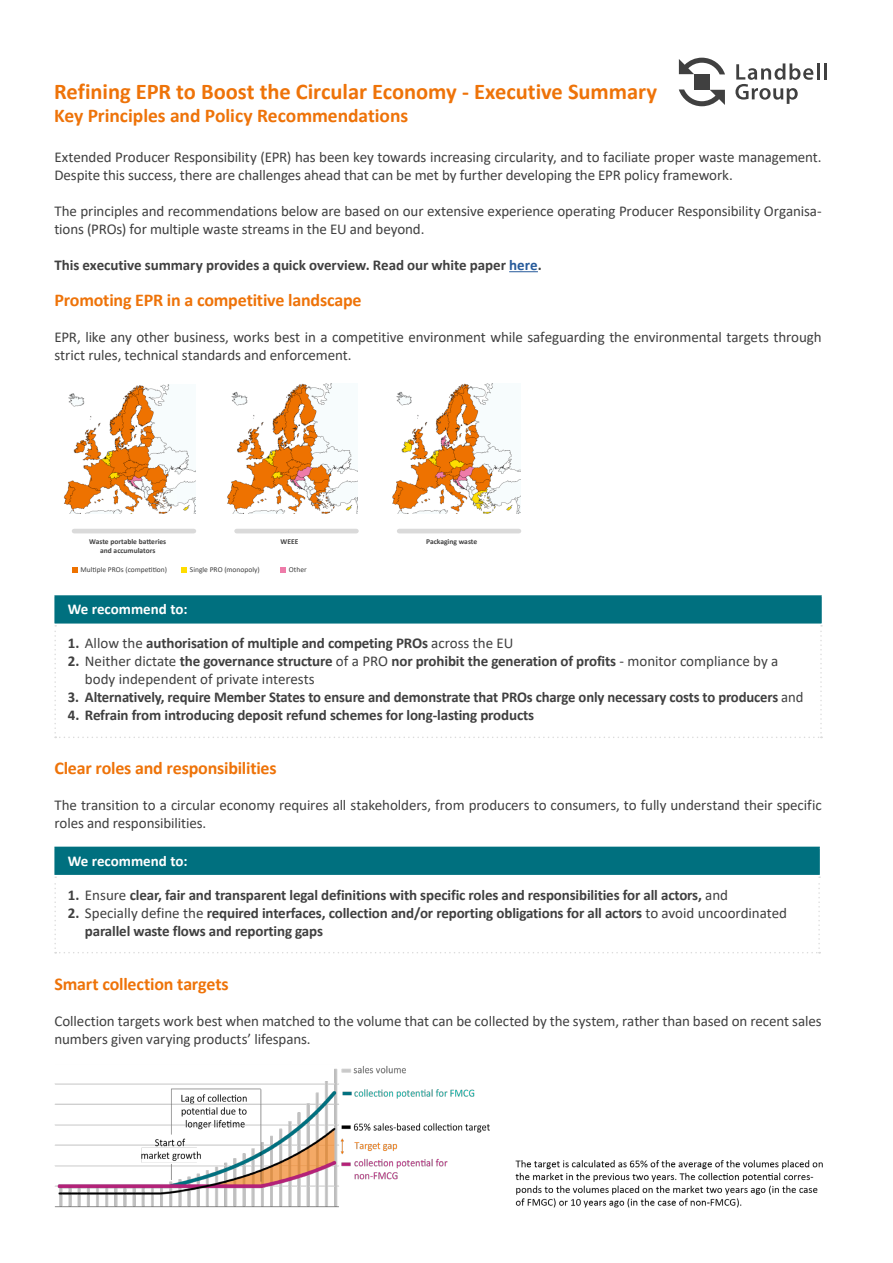
<style>
.page{position:relative;width:893px;height:1263px;background:#fff}
.page>*{position:absolute;margin:0;border:0;box-sizing:border-box;transform-origin:0 0}
.t1{font:700 22.5px "Calibri";letter-spacing:-.005em;color:#ee7309}
.t2{font:700 19.5px "Calibri";color:#ee7309}
.t3{font:700 18px "Calibri";letter-spacing:-.01em;color:#ee7309}
.t4{font:15px/18px "Calibri";letter-spacing:-.005em;color:#404040}
.t5{font:700 15px/18px "Calibri";letter-spacing:-.01em;color:#404040}
.t6{font:700 15px "Calibri";color:#fff}
.t7{font:700 7.5px/9px "Calibri";color:#404040;text-align:center}
.t8{font:7.5px "Calibri";color:#404040}
.s1{color:#275b9b}
.s2{font-weight:400}
.s3{font-weight:700}
</style>
<div class="page">
<svg style="left:679px;top:89px;width:46px;height:17px"></svg>
<svg style="left:679px;top:58px;width:46px;height:16px"></svg>
<div style="left:694px;top:75px;width:15px;height:15px;background:#404040"></div>
<hr style="left:817px;top:63px;width:3px;height:17px;background:#404040">
<svg style="left:824px;top:63px;width:2px;height:17px"></svg>
<svg style="left:735px;top:63px;width:78px;height:41px"></svg>
<svg style="left:509px;top:271px;width:29px;height:1px"></svg>
<img style="left:64px;top:385px;width:131px;height:129px">
<img style="left:227px;top:383px;width:131px;height:131px">
<img style="left:392px;top:383px;width:128px;height:131px">
<hr style="left:74px;top:529px;width:120px;height:4px;background:#dadada">
<hr style="left:237px;top:529px;width:119px;height:4px;background:#dadada">
<hr style="left:399px;top:529px;width:120px;height:4px;background:#dadada">
<svg style="left:72px;top:567px;width:5px;height:6px"></svg>
<svg style="left:181px;top:567px;width:6px;height:6px"></svg>
<svg style="left:280px;top:567px;width:6px;height:6px"></svg>
<div style="left:55px;top:596px;width:766px;height:28px;background:#00707f"></div>
<hr style="left:54px;top:595px;width:768px;height:2px;background:#00707f">
<hr style="left:54px;top:597px;width:2px;height:26px;background:#00707f">
<hr style="left:820px;top:597px;width:2px;height:26px;background:#00707f">
<svg style="left:54px;top:625px;width:768px;height:113px"></svg>
<hr style="left:54px;top:623px;width:768px;height:2px;background:#fff">
<div style="left:55px;top:847px;width:764px;height:29px;background:#00707f"></div>
<hr style="left:54px;top:847px;width:766px;height:1px;background:#00707f">
<hr style="left:54px;top:848px;width:2px;height:27px;background:#00707f">
<hr style="left:818px;top:848px;width:2px;height:27px;background:#00707f">
<svg style="left:54px;top:876px;width:766px;height:77px"></svg>
<hr style="left:54px;top:875px;width:766px;height:1px;background:#fff">
<img style="left:54px;top:1065px;width:769px;height:142px">
<h1 class="t1" style="left:54px;top:75px;width:605px">Refining EPR to Boost the Circular Economy - Executive Summary</h1>
<h2 class="t2" style="left:54px;top:102px;width:356px">Key Principles and Policy Recommendations</h2>
<p class="t4" style="left:54px;top:148px;width:769px">Extended Producer Responsibility (EPR) has been key towards increasing circularity, and to faciliate proper waste management.<br>Despite this success, there are challenges ahead that can be met by further developing the EPR policy framework.</p>
<p class="t4" style="left:54px;top:202px;width:769px">The principles and recommendations below are based on our extensive experience operating Producer Responsibility Organisa&shy;tions (PROs) for multiple waste streams in the EU and beyond.</p>
<p class="t5" style="left:54px;top:256px;width:489px">This executive summary provides a quick overview. Read our white paper <span class="s1">here</span>.</p>
<p class="t3" style="left:54px;top:287px;width:309px">Promoting EPR in a competitive landscape</p>
<p class="t4" style="left:54px;top:328px;width:769px">EPR, like any other business, works best in a competitive environment while safeguarding the environmental targets through strict rules, technical standards and enforcement.</p>
<p class="t7" style="left:89px;top:537px;width:79px">Waste portable batteries and accumulators</p>
<p class="t7" style="left:281px;top:537px;width:19px">WEEE</p>
<p class="t7" style="left:426px;top:537px;width:53px">Packaging waste</p>
<p class="t8" style="left:80px;top:564px;width:88px">Multiple PROs (competition)</p>
<p class="t8" style="left:190px;top:564px;width:71px">Single PRO (monopoly)</p>
<p class="t8" style="left:289px;top:564px;width:19px">Other</p>
<p class="t6" style="left:68px;top:599px;width:121px">We recommend to:</p>
<p class="t5" style="left:68px;top:634px;width:447px">1. <span class="s2">Allow the</span> authorisation of multiple and competing PROs <span class="s2">across the EU</span></p>
<p class="t4" style="left:85px;top:652px;width:695px;text-indent:-17px"><span class="s3">2.</span> Neither dictate <span class="s3">the governance structure</span> of a PRO <span class="s3">nor prohibit the generation of profits</span> - monitor compliance by a body independent of private interests</p>
<p class="t5" style="left:68px;top:688px;width:737px">3. Alternatively, require Member States to ensure and demonstrate that PROs charge only necessary costs to producers <span class="s2">and</span></p>
<p class="t5" style="left:68px;top:706px;width:468px">4. Refrain from introducing deposit refund schemes for long-lasting products</p>
<p class="t3" style="left:54px;top:755px;width:224px">Clear roles and responsibilities</p>
<p class="t4" style="left:54px;top:796px;width:769px">The transition to a circular economy requires all stakeholders, from producers to consumers, to fully understand their specific roles and responsibilities.</p>
<p class="t6" style="left:68px;top:850px;width:121px">We recommend to:</p>
<p class="t5" style="left:68px;top:885px;width:662px">1. <span class="s2">Ensure</span> clear, fair and transparent legal definitions with specific roles and responsibilities for all actors, <span class="s2">and</span></p>
<p class="t5" style="left:85px;top:903px;width:704px;text-indent:-17px">2. <span class="s2">Specially define the</span> required interfaces, collection and/or reporting obligations for all actors <span class="s2">to avoid uncoordinated </span>parallel waste flows and reporting gaps</p>
<p class="t3" style="left:54px;top:971px;width:176px">Smart collection targets</p>
<p class="t4" style="left:54px;top:1012px;width:769px">Collection targets work best when matched to the volume that can be collected by the system, rather than based on recent sales numbers given varying products’ lifespans.</p>
</div>
